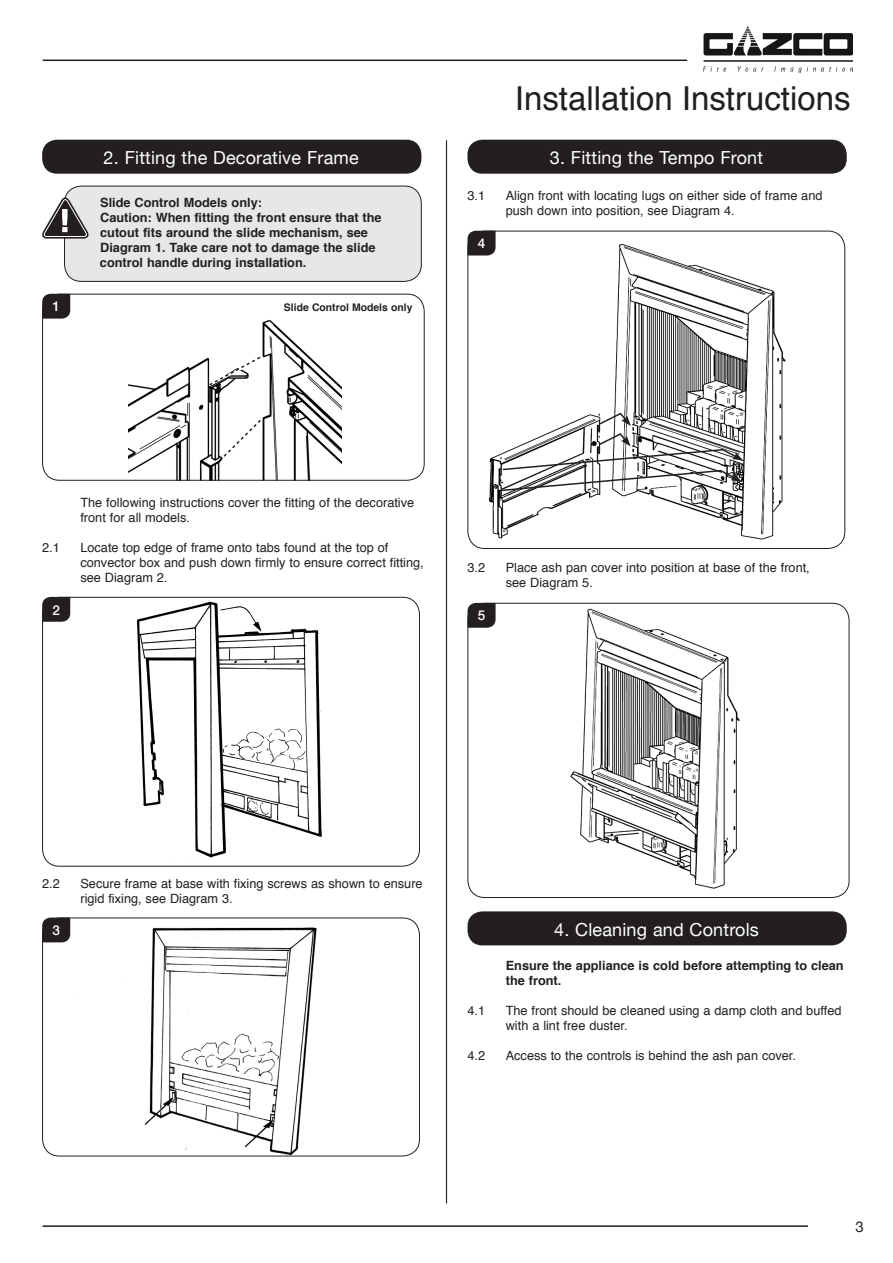
<style>
.page{position:relative;width:893px;height:1263px;background:#fff}
.page>*{position:absolute;margin:0;border:0;box-sizing:border-box;transform-origin:0 0}
.t1{font:33px "Helvetica";color:#231f20}
.t2{font:18px "Helvetica Neue";letter-spacing:.01em;color:#fff}
.t3{font:15px "Helvetica Neue";color:#231f20}
.t4{font:500 13.5px "Helvetica Neue";color:#fff}
.Body_copy{font:12.75px/15px "Helvetica";color:#231f20}
.t5{font:700 12.75px/15px "Helvetica";color:#231f20}
.t6{font:700 10.5px "Helvetica";color:#231f20}
</style>
<div class="page">
<hr style="left:43px;top:1225px;width:765px;height:2px;background:#231f20">
<hr style="left:446px;top:140px;width:1px;height:1063px;background:#231f20">
<hr style="left:43px;top:60px;width:644px;height:1px;background:#231f20">
<img style="left:704px;top:27px;width:149px;height:45px">
<div style="left:42px;top:140px;width:379px;height:34px;background:#231f20;border-radius:15px"></div>
<div style="left:65px;top:186px;width:356px;height:95px;background:#e6e7e9;border-radius:17px"></div>
<div style="left:64px;top:186px;width:358px;height:96px;border:1px solid #231f20;border-radius:17px"></div>
<svg style="left:42px;top:193px;width:47px;height:46px"></svg>
<img style="left:129px;top:320px;width:212px;height:159px">
<div style="left:42px;top:294px;width:383px;height:187px;border:1px solid #231f20;border-radius:17px"></div>
<svg style="left:42px;top:294px;width:28px;height:25px"></svg>
<svg style="left:206px;top:355px;width:57px;height:33px"></svg>
<svg style="left:222px;top:418px;width:40px;height:40px"></svg>
<img style="left:137px;top:601px;width:185px;height:263px">
<div style="left:42px;top:597px;width:378px;height:269px;border:1px solid #231f20;border-radius:17px"></div>
<svg style="left:42px;top:597px;width:28px;height:25px"></svg>
<img style="left:55px;top:920px;width:262px;height:234px">
<div style="left:42px;top:917px;width:378px;height:239px;border:1px solid #231f20;border-radius:17px"></div>
<svg style="left:42px;top:917px;width:28px;height:25px"></svg>
<div style="left:467px;top:140px;width:380px;height:34px;background:#231f20;border-radius:15px"></div>
<img style="left:469px;top:244px;width:317px;height:304px">
<div style="left:467px;top:231px;width:378px;height:318px;border:1px solid #231f20;border-radius:17px"></div>
<svg style="left:499px;top:411px;width:244px;height:81px"></svg>
<svg style="left:467px;top:231px;width:29px;height:25px"></svg>
<img style="left:570px;top:608px;width:170px;height:281px">
<div style="left:467px;top:603px;width:382px;height:295px;border:1px solid #231f20;border-radius:17px"></div>
<svg style="left:467px;top:603px;width:29px;height:25px"></svg>
<div style="left:467px;top:911px;width:380px;height:34px;background:#231f20;border-radius:15px"></div>
<p class="t2" style="left:104px;top:143px;width:257px">2. Fitting the Decorative Frame</p>
<p class="t5" style="left:100px;top:195px;width:283px">Slide Control Models only:<br>Caution: When fitting the front ensure that the cutout fits around the slide mechanism, see Diagram 1. Take care not to damage the slide control handle during installation.</p>
<p class="t4" style="left:52px;top:296px;width:9px">1</p>
<p class="t6" style="left:284px;top:298px;width:130px">Slide Control Models only</p>
<p class="t1" style="left:515px;top:73px;width:337px">Installation Instructions</p>
<p class="t2" style="left:550px;top:143px;width:215px">3. Fitting the Tempo Front</p>
<p class="Body_copy" style="left:467px;top:188px;width:19px">3.1</p>
<p class="Body_copy" style="left:506px;top:188px;width:318px">Align front with locating lugs on either side of frame and push down into position, see Diagram 4.</p>
<p class="t4" style="left:478px;top:233px;width:9px">4</p>
<p class="Body_copy" style="left:80px;top:496px;width:335px">The following instructions cover the fitting of the decorative front for all models.</p>
<p class="Body_copy" style="left:42px;top:541px;width:19px">2.1</p>
<p class="Body_copy" style="left:80px;top:541px;width:345px">Locate top edge of frame onto tabs found at the top of convector box and push down firmly to ensure correct fitting, see Diagram 2.</p>
<p class="t4" style="left:52px;top:599px;width:9px">2</p>
<p class="Body_copy" style="left:467px;top:560px;width:19px">3.2</p>
<p class="Body_copy" style="left:506px;top:560px;width:306px">Place ash pan cover into position at base of the front, see Diagram 5.</p>
<p class="t4" style="left:478px;top:605px;width:9px">5</p>
<p class="Body_copy" style="left:42px;top:876px;width:19px">2.2</p>
<p class="Body_copy" style="left:80px;top:876px;width:344px">Secure frame at base with fixing screws as shown to ensure rigid fixing, see Diagram 3.</p>
<p class="t4" style="left:52px;top:919px;width:9px">3</p>
<p class="t2" style="left:554px;top:914px;width:206px">4. Cleaning and Controls</p>
<p class="t5" style="left:506px;top:958px;width:339px">Ensure the appliance is cold before attempting to clean the front.</p>
<p class="Body_copy" style="left:467px;top:1003px;width:19px">4.1</p>
<p class="Body_copy" style="left:506px;top:1003px;width:337px">The front should be cleaned using a damp cloth and buffed with a lint free duster.</p>
<p class="Body_copy" style="left:467px;top:1048px;width:19px">4.2</p>
<p class="Body_copy" style="left:506px;top:1048px;width:292px">Access to the controls is behind the ash pan cover.</p>
<p class="t3" style="left:855px;top:1214px;width:10px">3</p>
</div>
